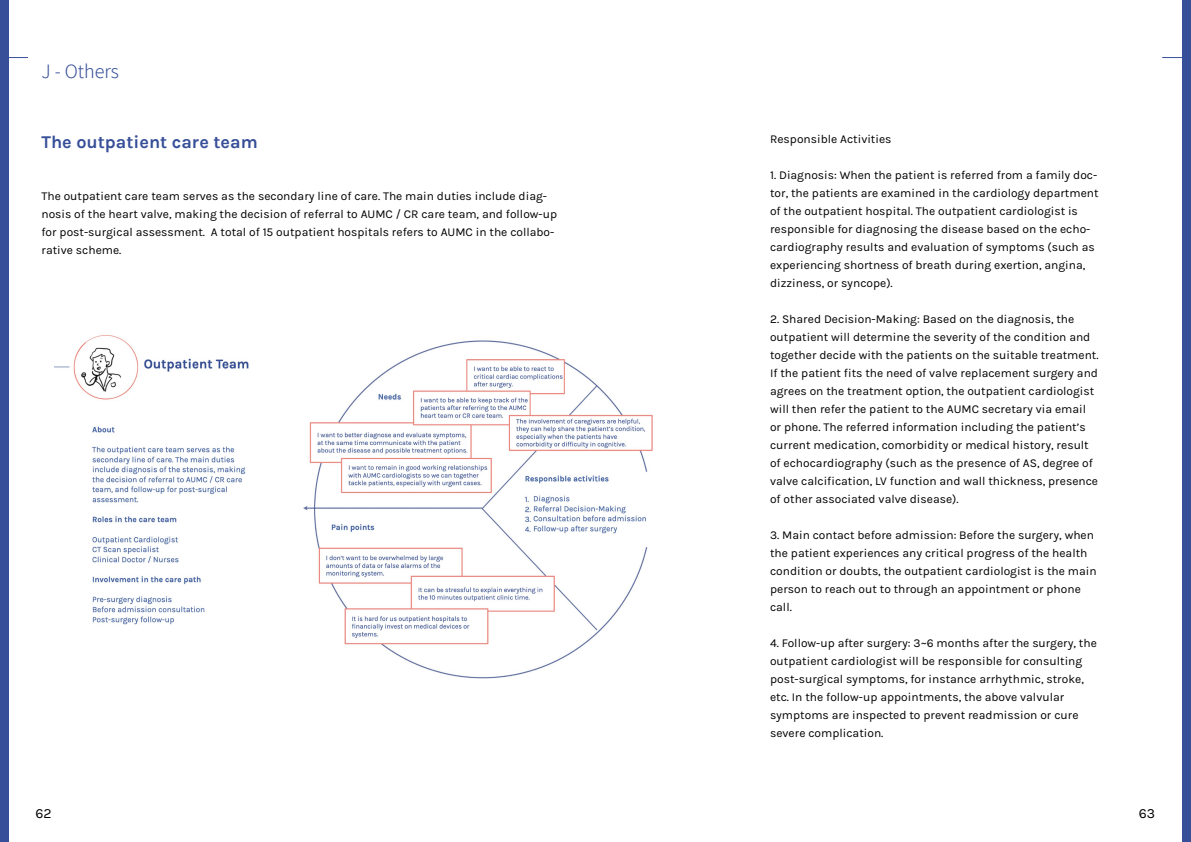
<style>
.page{position:relative;width:1191px;height:842px;background:#fff}
.page>*{position:absolute;margin:0;border:0;box-sizing:border-box;transform-origin:0 0}
.t1{font:300 20px "Assistant";color:#374f98}
.t2{font:700 18px "Karla";color:#374f98}
.t3{font:14px "Karla";color:#000}
.t4{font:12px/18px "Karla";color:#000}
</style>
<div class="page">
<div style="left:0;top:0;width:9px;height:842px;background:#374f98"></div>
<div style="left:1182px;top:0;width:9px;height:842px;background:#374f98"></div>
<svg style="left:9px;top:57px;width:19px;height:1px"></svg>
<svg style="left:1162px;top:57px;width:20px;height:1px"></svg>
<img style="left:55px;top:335px;width:598px;height:344px">
<h1 class="t1" style="left:41px;top:58px;width:79px">J - Others</h1>
<h2 class="t2" style="left:41px;top:132px;width:218px">The outpatient care team</h2>
<p class="t4" style="left:41px;top:187px;width:517px">The outpatient care team serves as the secondary line of care. The main duties include diag&shy;nosis of the heart valve, making the decision of referral to AUMC / CR care team, and follow-up for post-surgical assessment. A total of 15 outpatient hospitals refers to AUMC in the collabo&shy;rative scheme.</p>
<p class="t4" style="left:770px;top:130px;width:123px">Responsible Activities</p>
<p class="t4" style="left:770px;top:166px;width:330px">1. Diagnosis: When the patient is referred from a family doc&shy;tor, the patients are examined in the cardiology department of the outpatient hospital. The outpatient cardiologist is responsible for diagnosing the disease based on the echo&shy;cardiography results and evaluation of symptoms (such as experiencing shortness of breath during exertion, angina, dizziness, or syncope).</p>
<p class="t4" style="left:770px;top:310px;width:330px">2. Shared Decision-Making: Based on the diagnosis, the outpatient will determine the severity of the condition and together decide with the patients on the suitable treatment.<br>If the patient fits the need of valve replacement surgery and agrees on the treatment option, the outpatient cardiologist will then refer the patient to the AUMC secretary via email or phone. The referred information including the patient’s current medication, comorbidity or medical history, result of echocardiography (such as the presence of AS, degree of valve calcification, LV function and wall thickness, presence of other associated valve disease).</p>
<p class="t4" style="left:770px;top:526px;width:328px">3. Main contact before admission: Before the surgery, when the patient experiences any critical progress of the health condition or doubts, the outpatient cardiologist is the main person to reach out to through an appointment or phone call.</p>
<p class="t4" style="left:770px;top:634px;width:328px">4. Follow-up after surgery: 3~6 months after the surgery, the outpatient cardiologist will be responsible for consulting post-surgical symptoms, for instance arrhythmic, stroke, etc. In the follow-up appointments, the above valvular symptoms are inspected to prevent readmission or cure severe complication.</p>
<p class="t3" style="left:35px;top:806px;width:18px">62</p>
<p class="t3" style="left:1138px;top:806px;width:18px">63</p>
</div>
